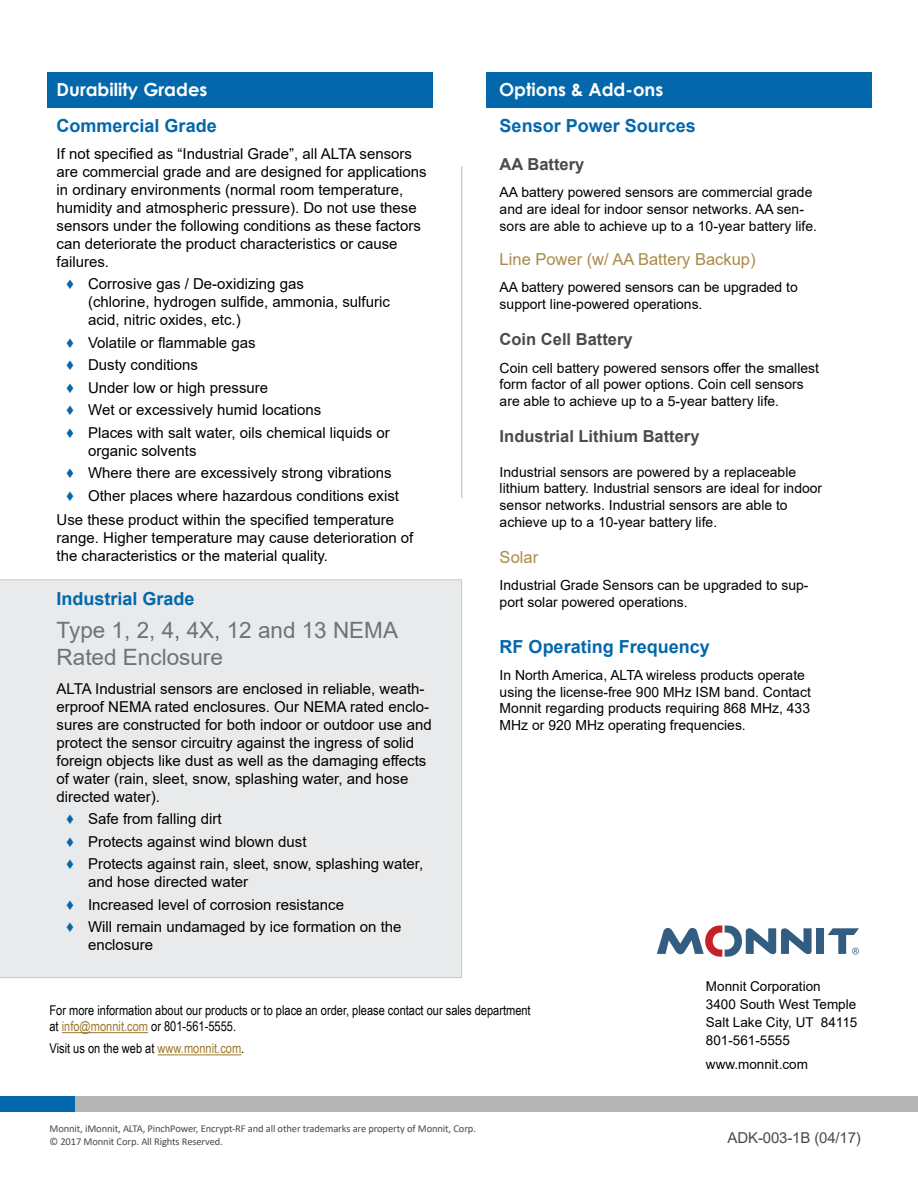
<style>
.page{position:relative;width:918px;height:1188px;background:#fff}
.page>*{position:absolute;margin:0;border:0;box-sizing:border-box;transform-origin:0 0}
.t1{font:22.5px/27px "Arial";color:#717275}
.t2{font:700 18px "Arial";color:#0368ab}
.t3{font:700 18px "Century Gothic";color:#fff}
.t4{font:700 16.5px "Arial";color:#4a4a4d}
.t5{font:16.5px "Arial";color:#aa8a49}
.t6{font:15px/18px "Arial";color:#000}
.t7{font:15px "Arial";letter-spacing:-.01em;color:#4a4a4d}
.t8{font:13.95px/16.6px "Arial";color:#000}
.t9{font:13.5px/16.2px "Arial Narrow";color:#000}
.t10{font:13.5px/18px "Arial";color:#000}
.t11{font:10.5px/12.6px "Calibri";letter-spacing:-.01em;color:#4a4a4d}
.s1{font-family:"Segoe UI";font-size:13.5px;color:#0368ab}
.s2{color:#9c772c}
</style>
<div class="page">
<div style="left:0;top:1096px;width:918px;height:16px;background:#b4b4b4"></div>
<div style="left:0;top:1096px;width:75px;height:16px;background:#0368ab"></div>
<div style="left:816px;top:928px;width:8px;height:26px;background:#335d80"></div>
<svg style="left:657px;top:926px;width:155px;height:31px"></svg>
<svg style="left:828px;top:928px;width:31px;height:27px"></svg>
<hr style="left:62px;top:1032px;width:86px;height:1px;background:#9c772c">
<hr style="left:158px;top:1054px;width:83px;height:1px;background:#9c772c">
<div style="left:0;top:579px;width:462px;height:399px;background:#e9eaeb"></div>
<hr style="left:462px;top:166px;width:1px;height:332px;background:#b1b4b6">
<div style="left:48px;top:72px;width:385px;height:35px;background:#0368ab"></div>
<div style="left:486px;top:72px;width:385px;height:35px;background:#0368ab"></div>
<p class="t3" style="left:57px;top:76px;width:152px">Durability Grades</p>
<p class="t2" style="left:57px;top:113px;width:162px">Commercial Grade</p>
<p class="t6" style="left:57px;top:145px;width:372px">If not specified as “Industrial Grade”, all ALTA sensors are commercial grade and are designed for applications in ordinary environments (normal room temperature, humidity and atmospheric pressure). Do not use these sensors under the following conditions as these factors can deteriorate the product characteristics or cause failures.</p>
<p class="t6" style="left:88px;top:275px;width:303px;text-indent:-23px"><span class="s1">♦</span> Corrosive gas / De-oxidizing gas<br>(chlorine, hydrogen sulfide, ammonia, sulfuric acid, nitric oxides, etc.)</p>
<p class="t6" style="left:66px;top:331px;width:326px;line-height:22.5px"><span class="s1">♦</span> Volatile or flammable gas<br><span class="s1">♦</span> Dusty conditions<br><span class="s1">♦</span> Under low or high pressure<br><span class="s1">♦</span> Wet or excessively humid locations<br><span class="s1">♦</span> Places with salt water, oils chemical liquids or</p>
<p class="t6" style="left:66px;top:439px;width:335px;line-height:22.5px;text-indent:23px">organic solvents<br><span class="s1">♦</span> Where there are excessively strong vibrations <span class="s1">♦</span> Other places where hazardous conditions exist</p>
<p class="t6" style="left:57px;top:511px;width:358px">Use these product within the specified temperature range. Higher temperature may cause deterioration of the characteristics or the material quality.</p>
<p class="t2" style="left:57px;top:586px;width:140px">Industrial Grade</p>
<h1 class="t1" style="left:57px;top:617px;width:343px">Type 1, 2, 4, 4X, 12 and 13 NEMA<br>Rated Enclosure</h1>
<p class="t6" style="left:57px;top:679px;width:377px">ALTA Industrial sensors are enclosed in reliable, weath&shy;erproof NEMA rated enclosures. Our NEMA rated enclo&shy;sures are constructed for both indoor or outdoor use and protect the sensor circuitry against the ingress of solid foreign objects like dust as well as the damaging effects of water (rain, sleet, snow, splashing water, and hose directed water).</p>
<p class="t6" style="left:66px;top:807px;width:359px;line-height:22.5px"><span class="s1">♦</span> Safe from falling dirt<br><span class="s1">♦</span> Protects against wind blown dust<br><span class="s1">♦</span> Protects against rain, sleet, snow, splashing water,</p>
<p class="t6" style="left:66px;top:870px;width:337px;line-height:22.5px;text-indent:23px">and hose directed water<br><span class="s1">♦</span> Increased level of corrosion resistance<br><span class="s1">♦</span> Will remain undamaged by ice formation on the</p>
<p class="t6" style="left:88px;top:936px;width:67px">enclosure</p>
<p class="t3" style="left:499px;top:76px;width:166px">Options &amp; Add-ons</p>
<p class="t2" style="left:500px;top:113px;width:198px">Sensor Power Sources</p>
<p class="t4" style="left:500px;top:152px;width:86px">AA Battery</p>
<p class="t8" style="left:500px;top:184px;width:319px">AA battery powered sensors are commercial grade and are ideal for indoor sensor networks. AA sen&shy;sors are able to achieve up to a 10-year battery life.</p>
<p class="t5" style="left:500px;top:248px;width:257px">Line Power (w/ AA Battery Backup)</p>
<p class="t8" style="left:500px;top:279px;width:300px">AA battery powered sensors can be upgraded to support line-powered operations.</p>
<p class="t4" style="left:500px;top:328px;width:134px">Coin Cell Battery</p>
<p class="t8" style="left:500px;top:359px;width:321px">Coin cell battery powered sensors offer the smallest form factor of all power options. Coin cell sensors are able to achieve up to a 5-year battery life.</p>
<p class="t4" style="left:500px;top:425px;width:201px">Industrial Lithium Battery</p>
<p class="t8" style="left:500px;top:463px;width:324px">Industrial sensors are powered by a replaceable lithium battery. Industrial sensors are ideal for indoor sensor networks. Industrial sensors are able to achieve up to a 10-year battery life.</p>
<p class="t5" style="left:500px;top:546px;width:40px">Solar</p>
<p class="t8" style="left:500px;top:577px;width:310px">Industrial Grade Sensors can be upgraded to sup&shy;port solar powered operations.</p>
<p class="t2" style="left:500px;top:634px;width:212px">RF Operating Frequency</p>
<p class="t8" style="left:500px;top:667px;width:313px">In North America, ALTA wireless products operate using the license-free 900 MHz ISM band. Contact Monnit regarding products requiring 868 MHz, 433<br>MHz or 920 MHz operating frequencies.</p>
<p class="t9" style="left:50px;top:1002px;width:483px">For more information about our products or to place an order, please contact our sales department at <span class="s2">info@monnit.com</span> or 801-561-5555.</p>
<p class="t9" style="left:50px;top:1040px;width:196px">Visit us on the web at <span class="s2">www.monnit.com</span>.</p>
<p class="t11" style="left:50px;top:1122px;width:428px">Monnit, iMonnit, ALTA, PinchPower, Encrypt-RF and all other trademarks are property of Monnit, Corp. © 2017 Monnit Corp. All Rights Reserved.</p>
<p class="t10" style="left:706px;top:977px;width:153px">Monnit Corporation<br>3400 South West Temple<br>Salt Lake City, UT 84115<br>801-561-5555</p>
<p class="t10" style="left:706px;top:1055px;width:104px">www.monnit.com</p>
<p class="t7" style="left:728px;top:1128px;width:135px">ADK-003-1B (04/17)</p>
</div>
